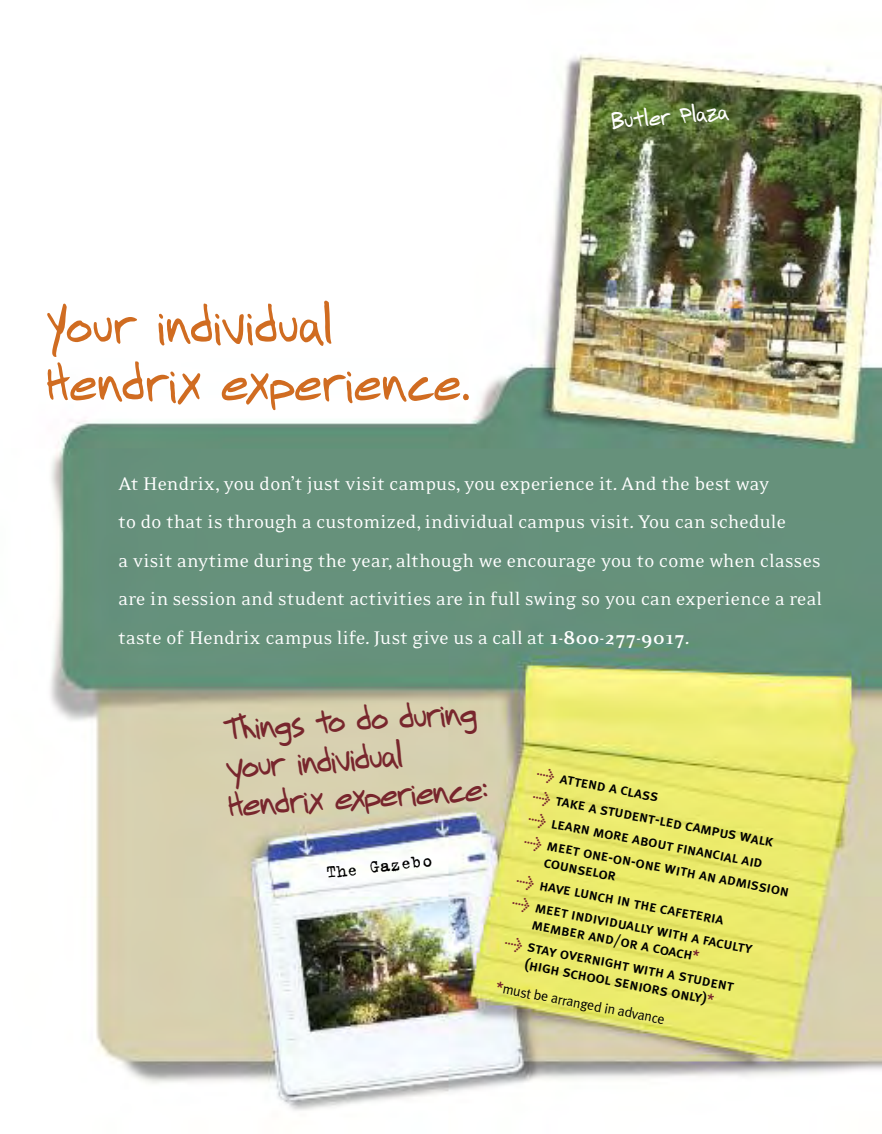
<style>
.page{position:relative;width:882px;height:1134px;background:#fff}
.page>*{position:absolute;margin:0;border:0;box-sizing:border-box;transform-origin:0 0}
.t1{font:52.5px/57.8px "Printhouse";letter-spacing:-.03em;color:#d06c21}
.t2{font:34.65px/38.5px "Printhouse";color:#78262d}
.t3{font:22.75px "Printhouse";color:#fff}
.t4{font:21px/38.5px "Eidetic Serif";letter-spacing:-.01em;color:#fff}
.t5{font:19.25px "Trixie";color:#000}
.t6{font:15.75px/22.8px "Meta Plus Medium Caps";color:#000}
.t7{font:14px "Meta Plus Normal";color:#000}
.s1{font-weight:700}
.s2{font-family:"Meta Plus";font-weight:500;font-size:14.88px;color:#78262d}
.s3{color:#78262d}
.s4{font-family:"Meta Plus Medium Caps";font-size:15.75px;color:#78262d}
</style>
<div class="page">
<img style="left:50px;top:54px;width:832px;height:1057px">
<h1 class="t1" style="left:46px;top:296px;width:426px">Your individual<br>Hendrix experience.</h1>
<p class="t3" style="left:610px;top:108px;width:120px;rotate:-5deg">Butler Plaza</p>
<p class="t4" style="left:118px;top:463px;width:706px">At Hendrix, you don’t just visit campus, you experience it. And the best way<br>to do that is through a customized, individual campus visit. You can schedule<br>a visit anytime during the year, although we encourage you to come when classes are in session and student activities are in full swing so you can experience a real taste of Hendrix campus life. Just give us a call at <span class="s1">1-800-277-9017.</span></p>
<h2 class="t2" style="left:221px;top:710px;width:262px;rotate:-4deg">Things to do during your individual<br>Hendrix experience:</h2>
<p class="t5" style="left:325px;top:861px;width:108px;rotate:-7deg">The Gazebo</p>
<p class="t6" style="left:539px;top:762px;width:272px;rotate:11deg"><span class="s2">&gt;</span> attend a class<br><span class="s2">&gt;</span> take a student-led campus walk<br><span class="s2">&gt;</span> learn more about financial aid<br><span class="s2">&gt;</span> meet one-on-one with an admission</p>
<p class="t6" style="left:523px;top:846px;width:246px;text-indent:24px;rotate:11deg">counselor<br><span class="s2">&gt;</span> have lunch in the cafeteria<br><span class="s2">&gt;</span> meet individually with a faculty</p>
<p class="t6" style="left:511px;top:908px;width:235px;text-indent:24px;rotate:11deg">member and/or a coach<span class="s3">*<br></span><span class="s2">&gt;</span> stay overnight with a student</p>
<p class="t6" style="left:527px;top:952px;width:195px;rotate:11deg">(high school seniors only)<span class="s3">*</span></p>
<p class="t7" style="left:498px;top:979px;width:173px;rotate:11deg"><span class="s4">*</span>must be arranged in advance</p>
</div>
